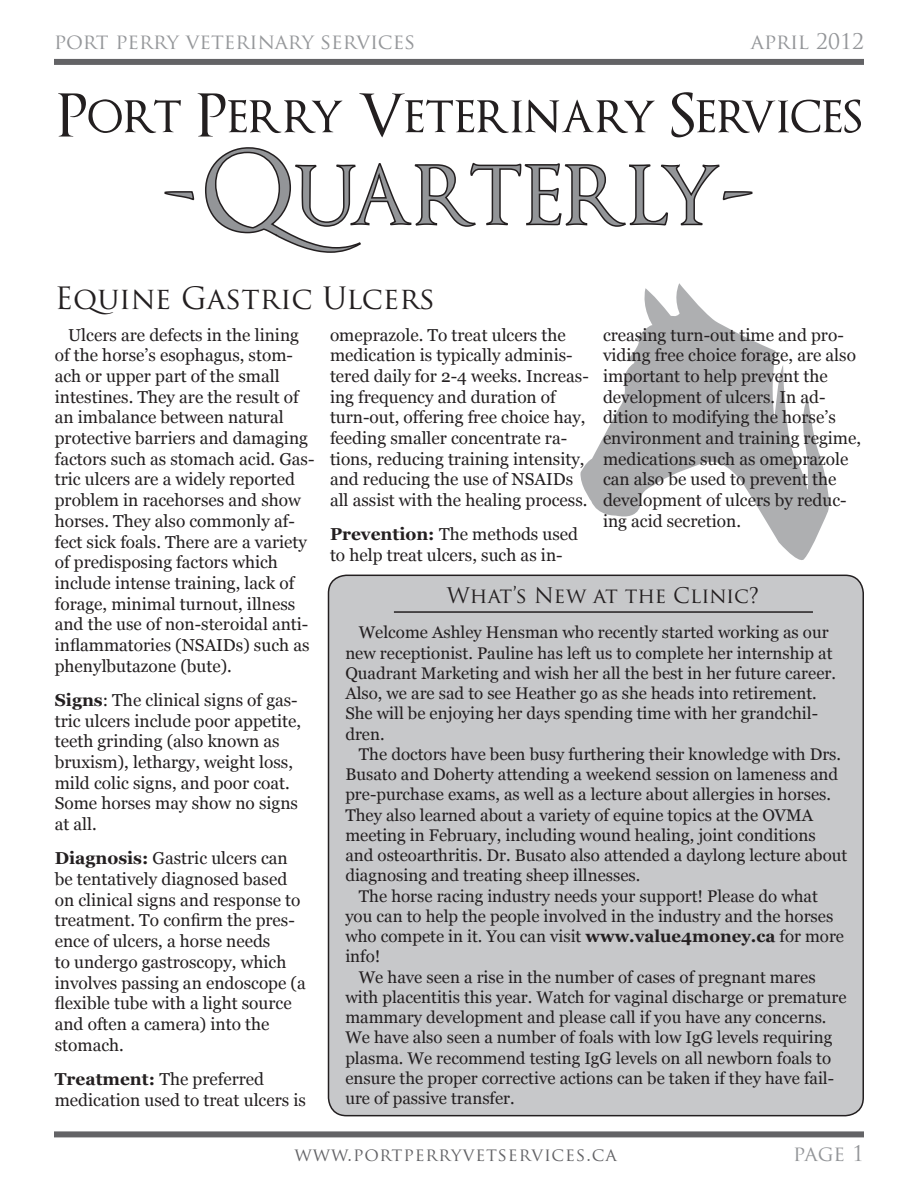
<style>
.page{position:relative;width:918px;height:1188px;background:#fff}
.page>*{position:absolute;margin:0;border:0;box-sizing:border-box;transform-origin:0 0}
.t1{font:30px "Trajan Pro";color:#231f20}
.t2{font:21px "Trajan Pro";color:#95979a}
.Sub_Title{font:21px "Trajan Pro";color:#231f20}
.t3{font:21px "Trajan Pro";color:#939598}
.t4{font:18px "Trajan Pro";letter-spacing:.05em;color:#636366}
.t5{font:17.25px/20.7px "Georgia";color:#231f20}
.Sub_Title-2{font:16.8px/20.2px "Georgia";color:#231f20}
.s1{font-weight:700}
</style>
<div class="page">
<div style="left:54px;top:59px;width:810px;height:6px;background:#636366"></div>
<div style="left:54px;top:1131px;width:810px;height:6px;background:#636366"></div>
<svg style="left:58px;top:93px;width:123px;height:44px"></svg>
<svg style="left:198px;top:93px;width:144px;height:44px"></svg>
<svg style="left:359px;top:93px;width:296px;height:44px"></svg>
<svg style="left:671px;top:92px;width:190px;height:45px"></svg>
<svg style="left:164px;top:191px;width:31px;height:9px"></svg>
<svg style="left:205px;top:147px;width:548px;height:106px"></svg>
<svg style="left:580px;top:283px;width:249px;height:277px"></svg>
<div style="left:328px;top:575px;width:535px;height:541px;background:#c7c8ca;border-radius:18px"></div>
<div style="left:328px;top:575px;width:536px;height:541px;border:2px solid #231f20;border-radius:18px"></div>
<hr style="left:394px;top:611px;width:419px;height:2px;background:#231f20">
<p class="t2" style="left:54px;top:28px;width:363px">port perry veterinary services</p>
<p class="t3" style="left:751px;top:28px;width:115px">april 2012</p>
<p class="t1" style="left:55px;top:279px;width:382px">Equine Gastric Ulcers</p>
<p class="t5" style="left:55px;top:325px;width:261px;text-indent:14px">Ulcers are defects in the lining of the horse’s esophagus, stom&shy;ach or upper part of the small intestines. They are the result of an imbalance between natural protective barriers and damaging factors such as stomach acid. Gas&shy;tric ulcers are a widely reported problem in racehorses and show horses. They also commonly af&shy;fect sick foals. There are a variety of predisposing factors which include intense training, lack of forage, minimal turnout, illness and the use of non-steroidal anti&shy;inflammatories (NSAIDs) such as phenylbutazone (bute).</p>
<p class="t5" style="left:55px;top:690px;width:248px"><span class="s1">Signs</span>: The clinical signs of gas&shy;tric ulcers include poor appetite, teeth grinding (also known as bruxism), lethargy, weight loss, mild colic signs, and poor coat.<br>Some horses may show no signs at all.</p>
<p class="t5" style="left:55px;top:848px;width:253px"><span class="s1">Diagnosis:</span> Gastric ulcers can be tentatively diagnosed based on clinical signs and response to treatment. To confirm the pres&shy;ence of ulcers, a horse needs<br>to undergo gastroscopy, which involves passing an endoscope (a flexible tube with a light source and often a camera) into the stomach.</p>
<p class="t5" style="left:55px;top:1069px;width:253px"><span class="s1">Treatment:</span> The preferred medication used to treat ulcers is</p>
<p class="t5" style="left:330px;top:325px;width:260px">omeprazole. To treat ulcers the medication is typically adminis&shy;tered daily for 2-4 weeks. Increas&shy;ing frequency and duration of turn-out, offering free choice hay, feeding smaller concentrate ra&shy;tions, reducing training intensity, and reducing the use of NSAIDs all assist with the healing process.</p>
<p class="t5" style="left:330px;top:524px;width:250px"><span class="s1">Prevention:</span> The methods used to help treat ulcers, such as in-</p>
<p class="t5" style="left:603px;top:325px;width:260px">creasing turn-out time and pro&shy;viding free choice forage, are also important to help prevent the development of ulcers. In ad&shy;dition to modifying the horse’s environment and training regime, medications such as omeprazole can also be used to prevent the development of ulcers by reduc&shy;ing acid secretion.</p>
<p class="Sub_Title" style="left:447px;top:582px;width:314px">What’s New at the Clinic?</p>
<p class="Sub_Title-2" style="left:345px;top:623px;width:492px;text-indent:14px">Welcome Ashley Hensman who recently started working as our new receptionist. Pauline has left us to complete her internship at Quadrant Marketing and wish her all the best in her future career.<br>Also, we are sad to see Heather go as she heads into retirement.<br>She will be enjoying her days spending time with her grandchil&shy;dren.</p>
<p class="Sub_Title-2" style="left:345px;top:744px;width:504px;text-indent:14px">The doctors have been busy furthering their knowledge with Drs.<br>Busato and Doherty attending a weekend session on lameness and pre-purchase exams, as well as a lecture about allergies in horses.<br>They also learned about a variety of equine topics at the OVMA meeting in February, including wound healing, joint conditions and osteoarthritis. Dr. Busato also attended a daylong lecture about diagnosing and treating sheep illnesses.</p>
<p class="Sub_Title-2" style="left:345px;top:886px;width:500px;text-indent:14px">The horse racing industry needs your support! Please do what you can to help the people involved in the industry and the horses who compete in it. You can visit <span class="s1">www.value4money.ca</span> for more info!</p>
<p class="Sub_Title-2" style="left:345px;top:967px;width:503px;text-indent:14px">We have seen a rise in the number of cases of pregnant mares with placentitis this year. Watch for vaginal discharge or premature mammary development and please call if you have any concerns.<br>We have also seen a number of foals with low IgG levels requiring plasma. We recommend testing IgG levels on all newborn foals to ensure the proper corrective actions can be taken if they have fail&shy;ure of passive transfer.</p>
<p class="t4" style="left:294px;top:1143px;width:324px">www.portperryvetservices.ca</p>
<p class="t3" style="left:793px;top:1140px;width:72px">page 1</p>
</div>
